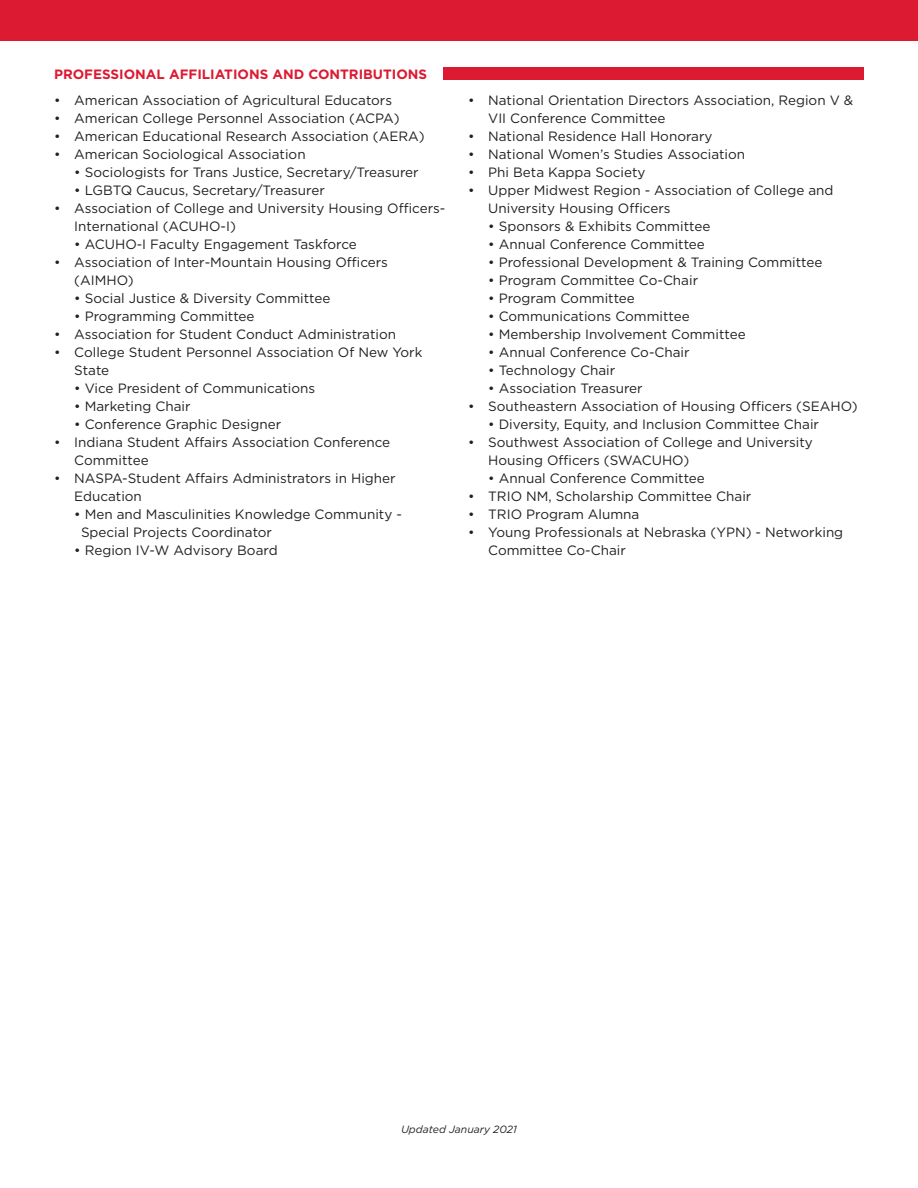
<style>
.page{position:relative;width:918px;height:1188px;background:#fff}
.page>*{position:absolute;margin:0;border:0;box-sizing:border-box;transform-origin:0 0}
.t1{font:13.5px/18px "Gotham";color:#231f20}
.t2{font:700 13.5px "Gotham";color:#dc1a32}
.t3{font:italic 10.5px "Gotham";color:#231f20}
</style>
<div class="page">
<div style="left:0;top:0;width:918px;height:41px;background:#dc1a32"></div>
<div style="left:443px;top:67px;width:421px;height:12px;background:#dc1a32"></div>
<p class="t2" style="left:54px;top:65px;width:375px">PROFESSIONAL AFFILIATIONS AND CONTRIBUTIONS</p>
<p class="t1" style="left:54px;top:91px;width:340px">• American Association of Agricultural Educators</p>
<p class="t1" style="left:54px;top:109px;width:347px">• American College Personnel Association (ACPA)</p>
<p class="t1" style="left:54px;top:127px;width:372px">• American Educational Research Association (AERA)</p>
<p class="t1" style="left:54px;top:145px;width:253px">• American Sociological Association</p>
<p class="t1" style="left:74px;top:163px;width:346px">• Sociologists for Trans Justice, Secretary/Treasurer</p>
<p class="t1" style="left:74px;top:181px;width:252px">• LGBTQ Caucus, Secretary/Treasurer</p>
<p class="t1" style="left:74px;top:199px;width:373px;text-indent:-20px">• Association of College and University Housing Officers-<br>International (ACUHO-I)</p>
<p class="t1" style="left:74px;top:235px;width:284px">• ACUHO-I Faculty Engagement Taskforce</p>
<p class="t1" style="left:74px;top:253px;width:315px;text-indent:-20px">• Association of Inter-Mountain Housing Officers (AIMHO)</p>
<p class="t1" style="left:74px;top:289px;width:258px">• Social Justice &amp; Diversity Committee</p>
<p class="t1" style="left:74px;top:307px;width:182px">• Programming Committee</p>
<p class="t1" style="left:54px;top:325px;width:344px">• Association for Student Conduct Administration</p>
<p class="t1" style="left:74px;top:343px;width:350px;text-indent:-20px">• College Student Personnel Association Of New York<br>State</p>
<p class="t1" style="left:74px;top:379px;width:243px">• Vice President of Communications</p>
<p class="t1" style="left:74px;top:397px;width:118px">• Marketing Chair</p>
<p class="t1" style="left:74px;top:415px;width:208px">• Conference Graphic Designer</p>
<p class="t1" style="left:74px;top:433px;width:318px;text-indent:-20px">• Indiana Student Affairs Association Conference<br>Committee</p>
<p class="t1" style="left:74px;top:469px;width:323px;text-indent:-20px">• NASPA-Student Affairs Administrators in Higher<br>Education</p>
<p class="t1" style="left:81px;top:505px;width:322px;text-indent:-7px">• Men and Masculinities Knowledge Community -<br>Special Projects Coordinator</p>
<p class="t1" style="left:74px;top:541px;width:205px">• Region IV-W Advisory Board</p>
<p class="t1" style="left:488px;top:91px;width:367px;text-indent:-20px">• National Orientation Directors Association, Region V &amp;<br>VII Conference Committee</p>
<p class="t1" style="left:468px;top:127px;width:246px">• National Residence Hall Honorary</p>
<p class="t1" style="left:468px;top:145px;width:279px">• National Women’s Studies Association</p>
<p class="t1" style="left:468px;top:163px;width:179px">• Phi Beta Kappa Society</p>
<p class="t1" style="left:488px;top:181px;width:347px;text-indent:-20px">• Upper Midwest Region - Association of College and<br>University Housing Officers</p>
<p class="t1" style="left:488px;top:217px;width:224px">• Sponsors &amp; Exhibits Committee</p>
<p class="t1" style="left:488px;top:235px;width:218px">• Annual Conference Committee</p>
<p class="t1" style="left:488px;top:253px;width:336px">• Professional Development &amp; Training Committee</p>
<p class="t1" style="left:488px;top:271px;width:211px">• Program Committee Co-Chair</p>
<p class="t1" style="left:488px;top:289px;width:148px">• Program Committee</p>
<p class="t1" style="left:488px;top:307px;width:203px">• Communications Committee</p>
<p class="t1" style="left:488px;top:325px;width:259px">• Membership Involvement Committee</p>
<p class="t1" style="left:488px;top:343px;width:203px">• Annual Conference Co-Chair</p>
<p class="t1" style="left:488px;top:361px;width:128px">• Technology Chair</p>
<p class="t1" style="left:488px;top:379px;width:156px">• Association Treasurer</p>
<p class="t1" style="left:468px;top:397px;width:391px">• Southeastern Association of Housing Officers (SEAHO)</p>
<p class="t1" style="left:488px;top:415px;width:332px">• Diversity, Equity, and Inclusion Committee Chair</p>
<p class="t1" style="left:488px;top:433px;width:326px;text-indent:-20px">• Southwest Association of College and University<br>Housing Officers (SWACUHO)</p>
<p class="t1" style="left:488px;top:469px;width:218px">• Annual Conference Committee</p>
<p class="t1" style="left:468px;top:487px;width:285px">• TRIO NM, Scholarship Committee Chair</p>
<p class="t1" style="left:468px;top:505px;width:173px">• TRIO Program Alumna</p>
<p class="t1" style="left:488px;top:523px;width:357px;text-indent:-20px">• Young Professionals at Nebraska (YPN) - Networking<br>Committee Co-Chair</p>
<p class="t3" style="left:401px;top:1122px;width:117px">Updated January 2021</p>
</div>
